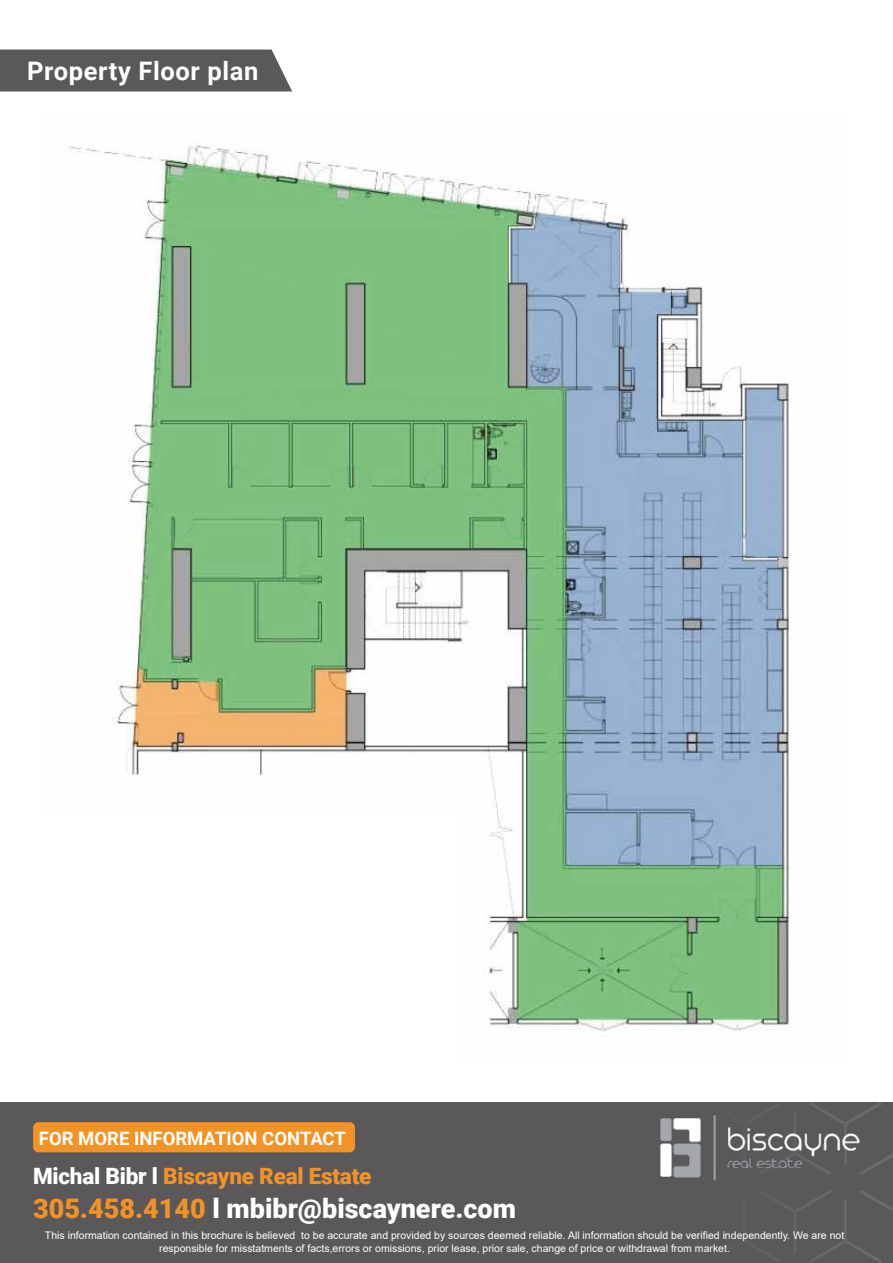
<style>
.page{position:relative;width:893px;height:1263px;background:#fff}
.page>*{position:absolute;margin:0;border:0;box-sizing:border-box;transform-origin:0 0}
.t1{font:900 27px "Roboto";color:#fff}
.t2{font:700 25.5px "Roboto";letter-spacing:.025em;color:#fff}
.t3{font:900 22.5px "Roboto";letter-spacing:-.01em;color:#f39326}
.t4{font:700 18.45px "Roboto";color:#fff}
.t5{font:10.5px/12.6px "Arial";color:#fff;text-align:center}
.s1{color:#fff}
.s2{color:#f39326}
</style>
<div class="page">
<div style="left:0;top:50px;width:292px;height:41px;background:#5a585b"></div>
<img style="left:68px;top:143px;width:722px;height:888px">
<div style="left:46px;top:816px;width:410px;height:247px;background:#fff"></div>
<div style="left:0;top:1102px;width:893px;height:161px;background:#5a585b"></div>
<svg style="left:786px;top:1190px;width:107px;height:73px"></svg>
<svg style="left:810px;top:1102px;width:83px;height:69px"></svg>
<div style="left:33px;top:1122px;width:322px;height:30px;background:#f39326;border-radius:6px"></div>
<img style="left:660px;top:1108px;width:207px;height:73px">
<h2 class="t2" style="left:27px;top:53px;width:233px">Property Floor plan</h2>
<h3 class="t4" style="left:39px;top:1125px;width:309px">FOR MORE INFORMATION CONTACT</h3>
<h3 class="t3" style="left:33px;top:1160px;width:340px"><span class="s1">Michal Bibr l</span> Biscayne Real Estate</h3>
<h1 class="t1" style="left:33px;top:1189px;width:484px"><span class="s2">305.458.4140</span> l mbibr@biscaynere.com</h1>
<p class="t5" style="left:45px;top:1229px;width:801px">This information contained in this brochure is believed to be accurate and provided by sources deemed reliable. All information should be verified independently. We are not responsible for misstatments of facts,errors or omissions, prior lease, prior sale, change of price or withdrawal from market.</p>
</div>
